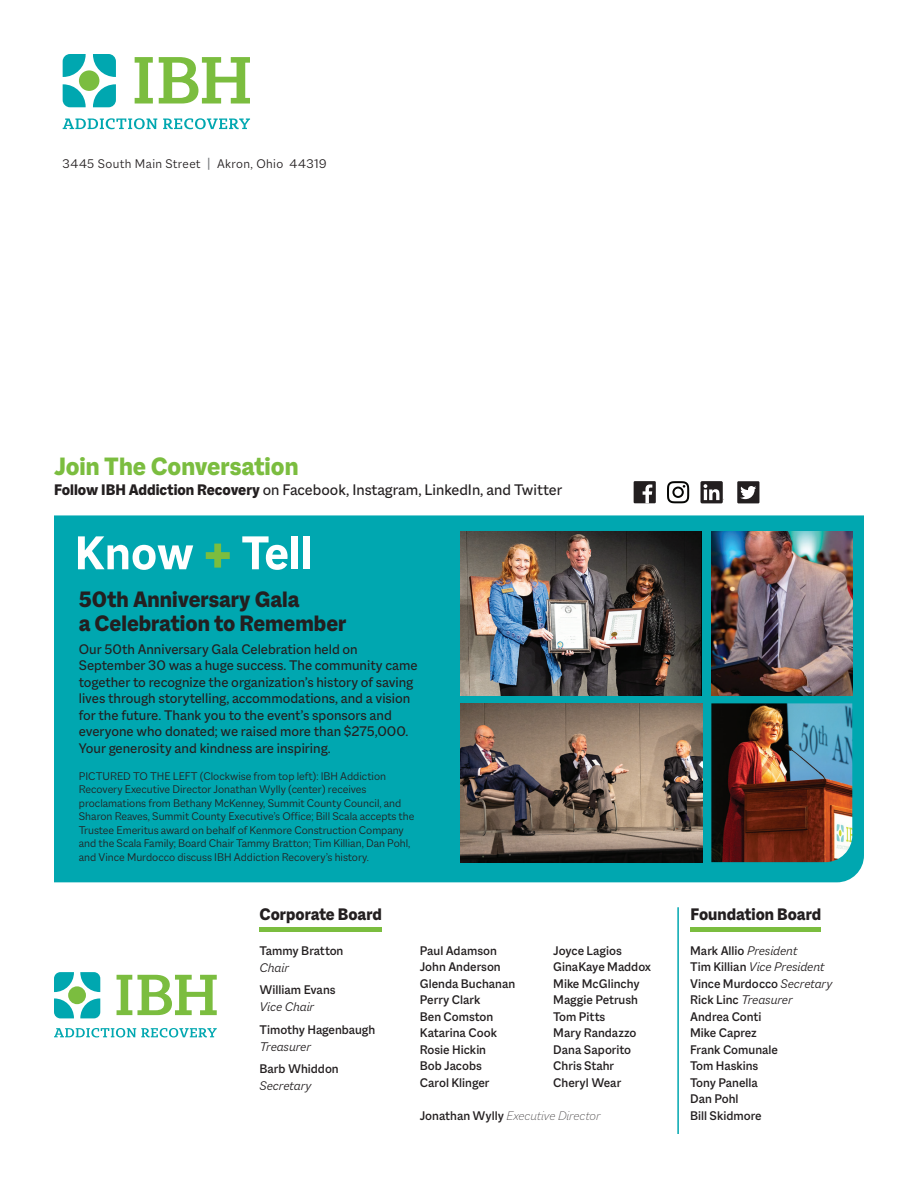
<style>
.page{position:relative;width:918px;height:1188px;background:#fff}
.page>*{position:absolute;margin:0;border:0;box-sizing:border-box;transform-origin:0 0}
.t1{font:700 51px "Macklin Sans";color:#fff}
.t2{font:800 27px "Macklin Sans";color:#7bbd3f}
.t3{font:800 24px/24px "Macklin Sans";color:#231f20}
.t4{font:800 18px "Macklin Sans";color:#231f20}
.t5{font:16.5px "Macklin Sans";color:#231f20}
.t6{font:15px/16.5px "Macklin Sans";color:#231f20}
.t7{font:500 13.5px "Macklin Sans";color:#231f20}
.t8{font:italic 300 13.5px "Macklin Sans";color:#231f20}
.t9{font:300 13.5px "Macklin Sans";letter-spacing:.03em;color:#231f20}
.t10{font:italic 200 13.5px "Macklin Sans";color:#231f20}
.t11{font:300 12px/13.5px "Macklin Sans";color:#231f20}
.s1{font-weight:400;color:#76787b}
.s2{font-weight:800}
.s3{font-weight:900;color:#7bbd3f}
.s4{font-weight:500;font-style:normal}
.s5{font-weight:300;font-style:italic}
</style>
<div class="page">
<div style="left:54px;top:515px;width:810px;height:367px;background:#00a7b0"></div>
<svg style="left:135px;top:57px;width:18px;height:47px"></svg>
<svg style="left:159px;top:57px;width:91px;height:47px"></svg>
<svg style="left:63px;top:118px;width:94px;height:11px"></svg>
<svg style="left:163px;top:118px;width:87px;height:11px"></svg>
<div style="left:79px;top:70px;width:20px;height:21px;background:#7bbd3f;border-radius:50%"></div>
<svg style="left:63px;top:54px;width:23px;height:23px"></svg>
<svg style="left:93px;top:54px;width:23px;height:23px"></svg>
<svg style="left:93px;top:84px;width:23px;height:23px"></svg>
<svg style="left:63px;top:84px;width:23px;height:23px"></svg>
<div style="left:634px;top:481px;width:22px;height:22px;background:#231f20"></div>
<svg style="left:643px;top:484px;width:9px;height:19px"></svg>
<div style="left:700px;top:481px;width:23px;height:22px;background:linear-gradient(to bottom,#231f20,#231f20);border-radius:2px"></div>
<svg style="left:704px;top:484px;width:15px;height:16px"></svg>
<svg style="left:667px;top:481px;width:22px;height:22px"></svg>
<div style="left:737px;top:481px;width:22px;height:22px;background:#231f20"></div>
<svg style="left:740px;top:486px;width:16px;height:13px"></svg>
<svg style="left:117px;top:975px;width:100px;height:40px"></svg>
<svg style="left:54px;top:1028px;width:163px;height:9px"></svg>
<div style="left:68px;top:986px;width:18px;height:18px;background:#7bbd3f;border-radius:50%"></div>
<svg style="left:54px;top:972px;width:20px;height:20px"></svg>
<svg style="left:80px;top:972px;width:20px;height:20px"></svg>
<svg style="left:80px;top:998px;width:20px;height:20px"></svg>
<svg style="left:54px;top:998px;width:20px;height:20px"></svg>
<div style="left:260px;top:927px;width:122px;height:5px;background:#7bbd3f"></div>
<div style="left:691px;top:927px;width:130px;height:5px;background:#7bbd3f"></div>
<hr style="left:677px;top:907px;width:2px;height:227px;background:#00a7b0">
<hr style="left:473px;top:533px;width:391px;height:1px;background:#00a7b0">
<img style="left:461px;top:703px;width:241px;height:159px">
<img style="left:711px;top:532px;width:141px;height:163px">
<img style="left:711px;top:703px;width:141px;height:159px">
<img style="left:461px;top:532px;width:240px;height:163px">
<p class="t9" style="left:63px;top:156px;width:265px">3445 South Main Street <span class="s1">|</span> Akron, Ohio 44319</p>
<p class="t2" style="left:54px;top:451px;width:246px">Join The Conversation</p>
<p class="t5" style="left:54px;top:480px;width:510px"><span class="s2">Follow IBH Addiction Recovery</span> on Facebook, Instagram, LinkedIn, and Twitter</p>
<p class="t1" style="left:75px;top:523px;width:240px">Know <span class="s3">+</span> Tell</p>
<p class="t3" style="left:79px;top:587px;width:269px">50th Anniversary Gala<br>a Celebration to Remember</p>
<p class="t6" style="left:79px;top:641px;width:340px">Our 50th Anniversary Gala Celebration held on September 30 was a huge success. The community came together to recognize the organization’s history of saving lives through storytelling, accommodations, and a vision for the future. Thank you to the event’s sponsors and everyone who donated; we raised more than $275,000.<br>Your generosity and kindness are inspiring.</p>
<p class="t11" style="left:79px;top:769px;width:337px">PICTURED TO THE LEFT (Clockwise from top left): IBH Addiction Recovery Executive Director Jonathan Wylly (center) receives proclamations from Bethany McKenney, Summit County Council, and Sharon Reaves, Summit County Executive’s Office; Bill Scala accepts the Trustee Emeritus award on behalf of Kenmore Construction Company and the Scala Family; Board Chair Tammy Bratton; Tim Killian, Dan Pohl, and Vince Murdocco discuss IBH Addiction Recovery’s history.</p>
<p class="t4" style="left:260px;top:904px;width:124px">Corporate Board</p>
<p class="t7" style="left:260px;top:943px;width:85px">Tammy Bratton</p>
<p class="t8" style="left:260px;top:959px;width:31px">Chair</p>
<p class="t7" style="left:260px;top:982px;width:78px">William Evans</p>
<p class="t8" style="left:260px;top:999px;width:56px">Vice Chair</p>
<p class="t7" style="left:260px;top:1022px;width:117px">Timothy Hagenbaugh</p>
<p class="t8" style="left:260px;top:1039px;width:53px">Treasurer</p>
<p class="t7" style="left:260px;top:1061px;width:81px">Barb Whiddon</p>
<p class="t8" style="left:260px;top:1078px;width:53px">Secretary</p>
<p class="t7" style="left:420px;top:942px;width:79px">Paul Adamson</p>
<p class="t7" style="left:420px;top:959px;width:82px">John Anderson</p>
<p class="t7" style="left:420px;top:975px;width:97px">Glenda Buchanan</p>
<p class="t7" style="left:420px;top:992px;width:62px">Perry Clark</p>
<p class="t7" style="left:420px;top:1008px;width:75px">Ben Comston</p>
<p class="t7" style="left:420px;top:1025px;width:79px">Katarina Cook</p>
<p class="t7" style="left:420px;top:1041px;width:68px">Rosie Hickin</p>
<p class="t7" style="left:420px;top:1058px;width:63px">Bob Jacobs</p>
<p class="t7" style="left:420px;top:1074px;width:71px">Carol Klinger</p>
<p class="t7" style="left:553px;top:942px;width:70px">Joyce Lagios</p>
<p class="t7" style="left:553px;top:959px;width:99px">GinaKaye Maddox</p>
<p class="t7" style="left:553px;top:975px;width:88px">Mike McGlinchy</p>
<p class="t7" style="left:553px;top:992px;width:86px">Maggie Petrush</p>
<p class="t7" style="left:553px;top:1008px;width:54px">Tom Pitts</p>
<p class="t7" style="left:553px;top:1025px;width:85px">Mary Randazzo</p>
<p class="t7" style="left:553px;top:1041px;width:79px">Dana Saporito</p>
<p class="t7" style="left:553px;top:1058px;width:62px">Chris Stahr</p>
<p class="t7" style="left:553px;top:1074px;width:70px">Cheryl Wear</p>
<p class="t10" style="left:420px;top:1108px;width:182px"><span class="s4">Jonathan Wylly</span> Executive Director</p>
<p class="t4" style="left:691px;top:904px;width:132px">Foundation Board</p>
<p class="t7" style="left:690px;top:942px;width:109px">Mark Allio <span class="s5">President</span></p>
<p class="t8" style="left:690px;top:959px;width:136px"><span class="s4">Tim Killian</span> Vice President</p>
<p class="t7" style="left:690px;top:975px;width:144px">Vince Murdocco <span class="s5">Secretary</span></p>
<p class="t8" style="left:690px;top:992px;width:104px"><span class="s4">Rick Linc</span> Treasurer</p>
<p class="t7" style="left:690px;top:1008px;width:73px">Andrea Conti</p>
<p class="t7" style="left:690px;top:1025px;width:68px">Mike Caprez</p>
<p class="t7" style="left:690px;top:1041px;width:89px">Frank Comunale</p>
<p class="t7" style="left:690px;top:1058px;width:70px">Tom Haskins</p>
<p class="t7" style="left:690px;top:1074px;width:69px">Tony Panella</p>
<p class="t7" style="left:690px;top:1091px;width:50px">Dan Pohl</p>
<p class="t7" style="left:690px;top:1107px;width:73px">Bill Skidmore</p>
</div>
